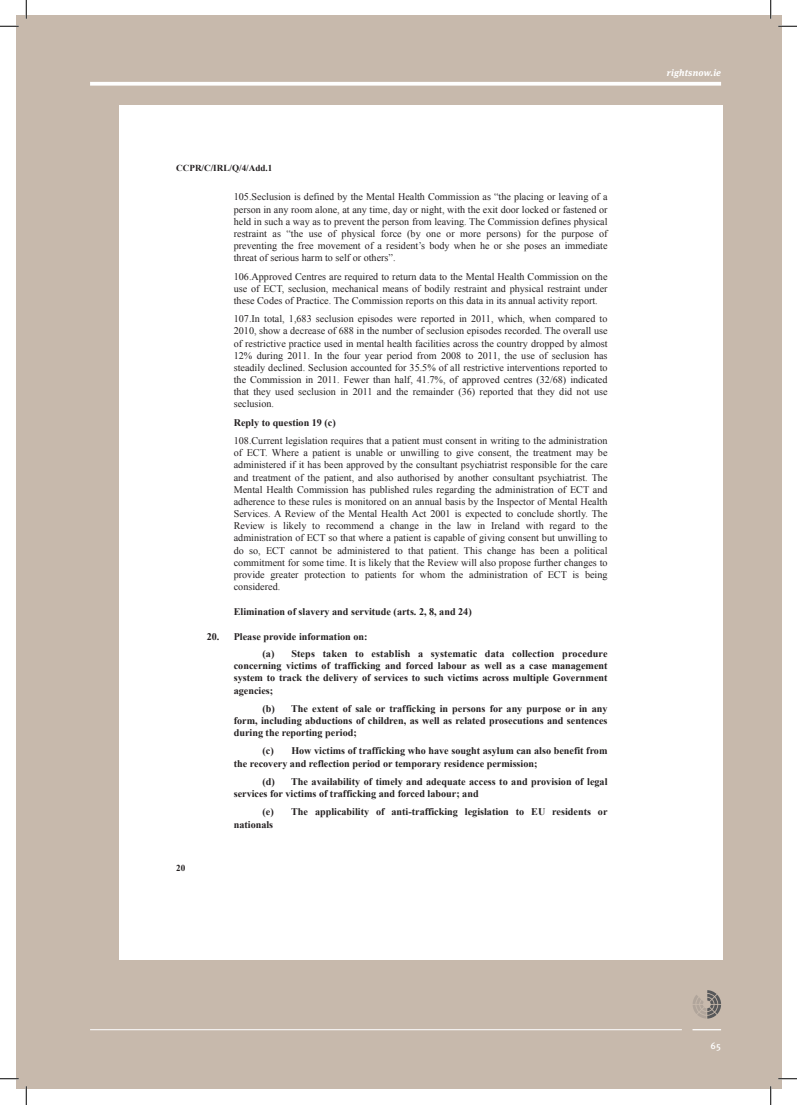
<style>
.page{position:relative;width:797px;height:1105px;background:#fff}
.page>*{position:absolute;margin:0;border:0;box-sizing:border-box;transform-origin:0 0}
.t1{font:10.12px/12.1px "Times New Roman";color:#231f20;text-align:justify}
.t2{font:700 10.12px/12.1px "Times New Roman";color:#231f20}
.t3{font:italic 700 9.38px "Meta Serif Lf";letter-spacing:.015em;color:#fff}
.t4{font:500 9.38px "Meta Pro";color:#fff}
.t5{font:700 9.12px "Times New Roman";color:#231f20}
</style>
<div class="page">
<div style="left:16px;top:16px;width:765px;height:1073px;background:#c7b9ac"></div>
<div style="left:119px;top:105px;width:603px;height:854px;background:#fff"></div>
<svg style="left:90px;top:82px;width:631px;height:4px;background:#f9f7f6"></svg>
<svg style="left:692px;top:1029px;width:29px;height:1px"></svg>
<hr style="left:90px;top:1029px;width:592px;height:1px;background:#fff">
<svg style="left:693px;top:990px;width:28px;height:29px"></svg>
<svg style="left:0;top:25px;width:19px;height:2px"></svg>
<svg style="left:778px;top:25px;width:19px;height:2px"></svg>
<svg style="left:0;top:1078px;width:19px;height:1px"></svg>
<svg style="left:778px;top:1078px;width:19px;height:1px"></svg>
<svg style="left:25px;top:0;width:2px;height:19px"></svg>
<svg style="left:25px;top:1086px;width:2px;height:19px"></svg>
<svg style="left:770px;top:0;width:1px;height:19px"></svg>
<svg style="left:770px;top:1086px;width:1px;height:19px"></svg>
<p class="t5" style="left:176px;top:162px;width:98px">CCPR/C/IRL/Q/4/Add.1</p>
<p class="t5" style="left:176px;top:862px;width:11px">20</p>
<p class="t1" style="left:234px;top:191px;width:375px">105.Seclusion is defined by the Mental Health Commission as “the placing or leaving of a person in any room alone, at any time, day or night, with the exit door locked or fastened or held in such a way as to prevent the person from leaving. The Commission defines physical restraint as “the use of physical force (by one or more persons) for the purpose of preventing the free movement of a resident’s body when he or she poses an immediate threat of serious harm to self or others”.</p>
<p class="t1" style="left:234px;top:270px;width:375px">106.Approved Centres are required to return data to the Mental Health Commission on the use of ECT, seclusion, mechanical means of bodily restraint and physical restraint under these Codes of Practice. The Commission reports on this data in its annual activity report.</p>
<p class="t1" style="left:234px;top:313px;width:375px">107.In total, 1,683 seclusion episodes were reported in 2011, which, when compared to 2010, show a decrease of 688 in the number of seclusion episodes recorded. The overall use of restrictive practice used in mental health facilities across the country dropped by almost 12% during 2011. In the four year period from 2008 to 2011, the use of seclusion has steadily declined. Seclusion accounted for 35.5% of all restrictive interventions reported to the Commission in 2011. Fewer than half, 41.7%, of approved centres (32/68) indicated that they used seclusion in 2011 and the remainder (36) reported that they did not use seclusion.</p>
<p class="t2" style="left:234px;top:416px;width:104px">Reply to question 19 (c)</p>
<p class="t1" style="left:234px;top:434px;width:375px">108.Current legislation requires that a patient must consent in writing to the administration of ECT. Where a patient is unable or unwilling to give consent, the treatment may be administered if it has been approved by the consultant psychiatrist responsible for the care and treatment of the patient, and also authorised by another consultant psychiatrist. The Mental Health Commission has published rules regarding the administration of ECT and adherence to these rules is monitored on an annual basis by the Inspector of Mental Health Services. A Review of the Mental Health Act 2001 is expected to conclude shortly. The Review is likely to recommend a change in the law in Ireland with regard to the administration of ECT so that where a patient is capable of giving consent but unwilling to do so, ECT cannot be administered to that patient. This change has been a political commitment for some time. It is likely that the Review will also propose further changes to provide greater protection to patients for whom the administration of ECT is being considered.</p>
<p class="t2" style="left:234px;top:606px;width:239px">Elimination of slavery and servitude (arts. 2, 8, and 24)</p>
<p class="t2" style="left:262px;top:627px;width:346px;line-height:17.2px;text-indent:-56px">20. Please provide information on:<br>(a) Steps taken to establish a systematic data collection procedure</p>
<p class="t2" style="left:234px;top:659px;width:375px;text-align:justify">concerning victims of trafficking and forced labour as well as a case management system to track the delivery of services to such victims across multiple Government agencies;</p>
<p class="t2" style="left:234px;top:702px;width:375px;text-align:justify;text-indent:29px">(b) The extent of sale or trafficking in persons for any purpose or in any form, including abductions of children, as well as related prosecutions and sentences during the reporting period;</p>
<p class="t2" style="left:234px;top:745px;width:375px;text-indent:29px">(c) How victims of trafficking who have sought asylum can also benefit from the recovery and reflection period or temporary residence permission;</p>
<p class="t2" style="left:234px;top:775px;width:375px;text-indent:29px">(d) The availability of timely and adequate access to and provision of legal services for victims of trafficking and forced labour; and</p>
<p class="t2" style="left:234px;top:806px;width:375px;text-indent:29px">(e) The applicability of anti-trafficking legislation to EU residents or nationals</p>
<p class="t3" style="left:666px;top:65px;width:56px">rightsnow.ie</p>
<p class="t4" style="left:710px;top:1039px;width:12px">65</p>
</div>
